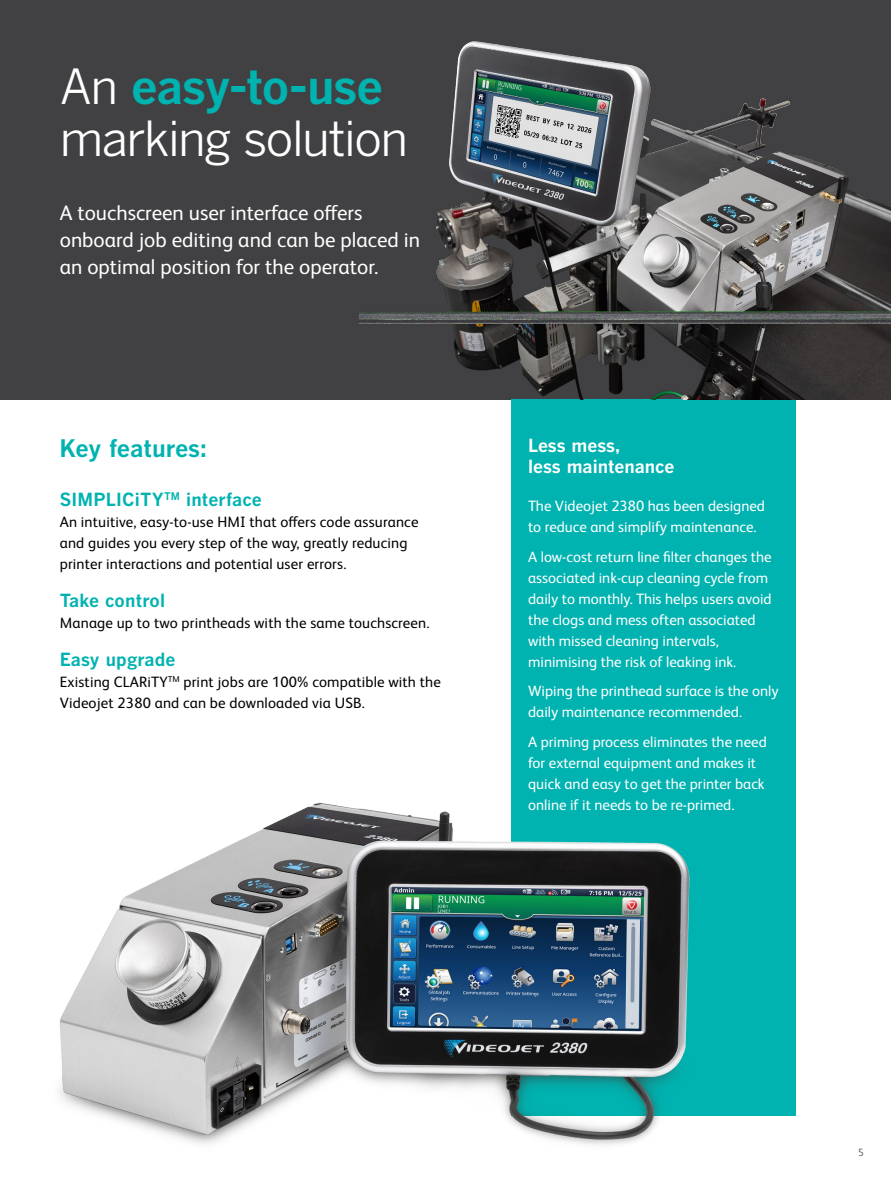
<style>
.page{position:relative;width:891px;height:1188px;background:#fff}
.page>*{position:absolute;margin:0;border:0;box-sizing:border-box;transform-origin:0 0}
.t1{font:48px/52.5px "Benton Gothic";letter-spacing:-.035em;color:#fff}
.t2{font:700 24px "Benton Gothic";letter-spacing:-.01em;color:#00b3b0}
.t3{font:21px/27px "FS Albert Pro";color:#fff}
.t4{font:700 18px "Benton Gothic";letter-spacing:.01em;color:#00b3b0}
.t5{font:700 18px/21px "Benton Gothic";letter-spacing:-.005em;color:#fff}
.t6{font:15px/21px "FS Albert Pro";color:#fff}
.t7{font:15px/21px "FS Albert Pro";letter-spacing:.01em;color:#000}
.t8{font:300 10.5px "FS Albert Pro";color:#414042}
.s1{font-weight:700;color:#00b3b0}
</style>
<div class="page">
<div style="left:0;top:0;width:891px;height:399px;background:#414042"></div>
<div style="left:511px;top:399px;width:285px;height:717px;background:#00b3b0"></div>
<img style="left:359px;top:41px;width:532px;height:359px">
<img style="left:59px;top:802px;width:631px;height:343px">
<h1 class="t1" style="left:60px;top:61px;width:350px">An <span class="s1">easy-to-use </span>marking solution</h1>
<h3 class="t3" style="left:60px;top:198px;width:362px">A touchscreen user interface offers onboard job editing and can be placed in an optimal position for the operator.</h3>
<h2 class="t2" style="left:59px;top:434px;width:149px">Key features:</h2>
<p class="t5" style="left:528px;top:435px;width:148px">Less mess,<br>less maintenance</p>
<p class="t6" style="left:528px;top:494px;width:238px">The Videojet 2380 has been designed to reduce and simplify maintenance.</p>
<p class="t6" style="left:528px;top:545px;width:245px">A low-cost return line filter changes the associated ink-cup cleaning cycle from daily to monthly. This helps users avoid the clogs and mess often associated with missed cleaning intervals, minimising the risk of leaking ink.</p>
<p class="t6" style="left:528px;top:679px;width:252px">Wiping the printhead surface is the only daily maintenance recommended.</p>
<p class="t6" style="left:528px;top:730px;width:240px">A priming process eliminates the need for external equipment and makes it quick and easy to get the printer back online if it needs to be re-primed.</p>
<p class="t4" style="left:60px;top:489px;width:204px">SIMPLICiTY<sup>TM</sup> interface</p>
<p class="t7" style="left:60px;top:510px;width:360px">An intuitive, easy-to-use HMI that offers code assurance and guides you every step of the way, greatly reducing printer interactions and potential user errors.</p>
<p class="t4" style="left:60px;top:590px;width:107px">Take control</p>
<p class="t7" style="left:60px;top:611px;width:371px">Manage up to two printheads with the same touchscreen.</p>
<p class="t4" style="left:60px;top:649px;width:117px">Easy upgrade</p>
<p class="t7" style="left:60px;top:670px;width:383px">Existing CLARiTY<sup>TM</sup> print jobs are 100% compatible with the<br>Videojet 2380 and can be downloaded via USB.</p>
<p class="t8" style="left:858px;top:1145px;width:7px">5</p>
</div>
